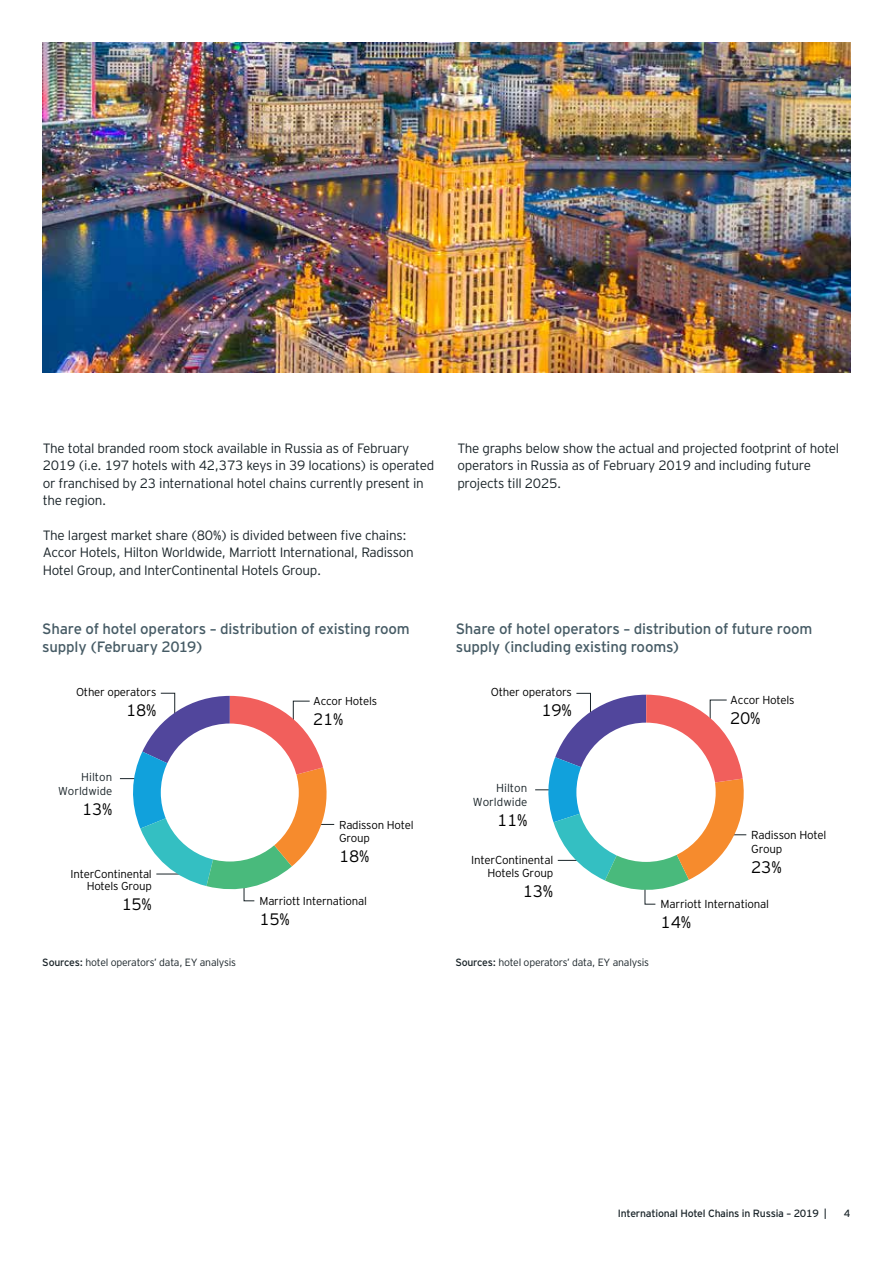
<style>
.page{position:relative;width:893px;height:1263px;background:#fff}
.page>*{position:absolute;margin:0;border:0;box-sizing:border-box;transform-origin:0 0}
.t1{font:300 16.8px "EY Interstate";letter-spacing:-.02em;color:#000}
.t2{font:300 16.65px "EY Interstate";letter-spacing:-.02em;color:#000}
.t3{font:15px/18px "EY Interstate";letter-spacing:-.015em;color:#465b65}
.t4{font:300 13.5px/17.5px "EY Interstate";letter-spacing:-.02em;color:#1a2429}
.t5{font:300 11.55px/13.8px "EY Interstate";letter-spacing:-.02em;color:#000}
.t6{font:300 11.55px/13.8px "EY Interstate";color:#1a2429;text-align:right}
.t7{font:300 10.5px "EY Interstate";letter-spacing:-.02em;color:#1a2429}
.t8{font:10.5px "EY Interstate";letter-spacing:-.02em;color:#1a2429}
.s1{font-weight:400}
</style>
<div class="page">
<svg style="left:120px;top:693px;width:214px;height:208px"></svg>
<div style="left:161px;top:723px;width:138px;height:138px;background:#fff;border-radius:50%"></div>
<svg style="left:535px;top:693px;width:212px;height:212px"></svg>
<div style="left:576px;top:723px;width:140px;height:139px;background:#fff;border-radius:50%"></div>
<img style="left:42px;top:43px;width:809px;height:329px">
<p class="t4" style="left:43px;top:438px;width:393px">The total branded room stock available in Russia as of February 2019 (i.e. 197 hotels with 42,373 keys in 39 locations) is operated or franchised by 23 international hotel chains currently present in the region.</p>
<p class="t4" style="left:43px;top:525px;width:373px">The largest market share (80%) is divided between five chains:<br>Accor Hotels, Hilton Worldwide, Marriott International, Radisson<br>Hotel Group, and InterContinental Hotels Group.</p>
<p class="t4" style="left:457px;top:438px;width:383px">The graphs below show the actual and projected footprint of hotel operators in Russia as of February 2019 and including future projects till 2025.</p>
<p class="t3" style="left:42px;top:618px;width:369px">Share of hotel operators – distribution of existing room supply (February 2019)</p>
<p class="t3" style="left:456px;top:618px;width:358px">Share of hotel operators – distribution of future room supply (including existing rooms)</p>
<p class="t5" style="left:76px;top:684px;width:82px">Other operators</p>
<p class="t2" style="left:126px;top:698px;width:32px">18%</p>
<p class="t5" style="left:313px;top:693px;width:65px">Accor Hotels</p>
<p class="t2" style="left:313px;top:707px;width:32px">21%</p>
<p class="t5" style="left:491px;top:684px;width:83px">Other operators</p>
<p class="t1" style="left:541px;top:698px;width:32px">19%</p>
<p class="t5" style="left:730px;top:692px;width:66px">Accor Hotels</p>
<p class="t1" style="left:730px;top:706px;width:32px">20%</p>
<p class="t6" style="left:58px;top:769px;width:56px">Hilton<br>Worldwide</p>
<p class="t2" style="left:82px;top:797px;width:32px">13%</p>
<p class="t5" style="left:71px;top:866px;width:83px;line-height:12.8px;text-align:right">InterContinental<br>Hotels Group</p>
<p class="t2" style="left:122px;top:892px;width:32px">15%</p>
<p class="t5" style="left:339px;top:817px;width:76px">Radisson Hotel<br>Group</p>
<p class="t2" style="left:339px;top:844px;width:32px">18%</p>
<p class="t5" style="left:259px;top:893px;width:109px">Marriott International</p>
<p class="t2" style="left:259px;top:907px;width:32px">15%</p>
<p class="t6" style="left:473px;top:781px;width:56px">Hilton<br>Worldwide</p>
<p class="t1" style="left:497px;top:808px;width:32px">11%</p>
<p class="t5" style="left:471px;top:853px;width:84px;line-height:12.9px;text-align:right">InterContinental<br>Hotels Group</p>
<p class="t1" style="left:523px;top:879px;width:32px">13%</p>
<p class="t7" style="left:42px;top:955px;width:195px"><span class="s1">Sources:</span> hotel operators’ data, EY analysis</p>
<p class="t7" style="left:455px;top:955px;width:195px"><span class="s1">Sources:</span> hotel operators’ data, EY analysis</p>
<p class="t5" style="left:751px;top:827px;width:77px">Radisson Hotel<br>Group</p>
<p class="t1" style="left:751px;top:855px;width:32px">23%</p>
<p class="t5" style="left:661px;top:896px;width:110px">Marriott International</p>
<p class="t1" style="left:661px;top:910px;width:32px">14%</p>
<p class="t8" style="left:618px;top:1206px;width:211px">International Hotel Chains in Russia – 2019 |</p>
<p class="t8" style="left:844px;top:1206px;width:8px">4</p>
</div>
